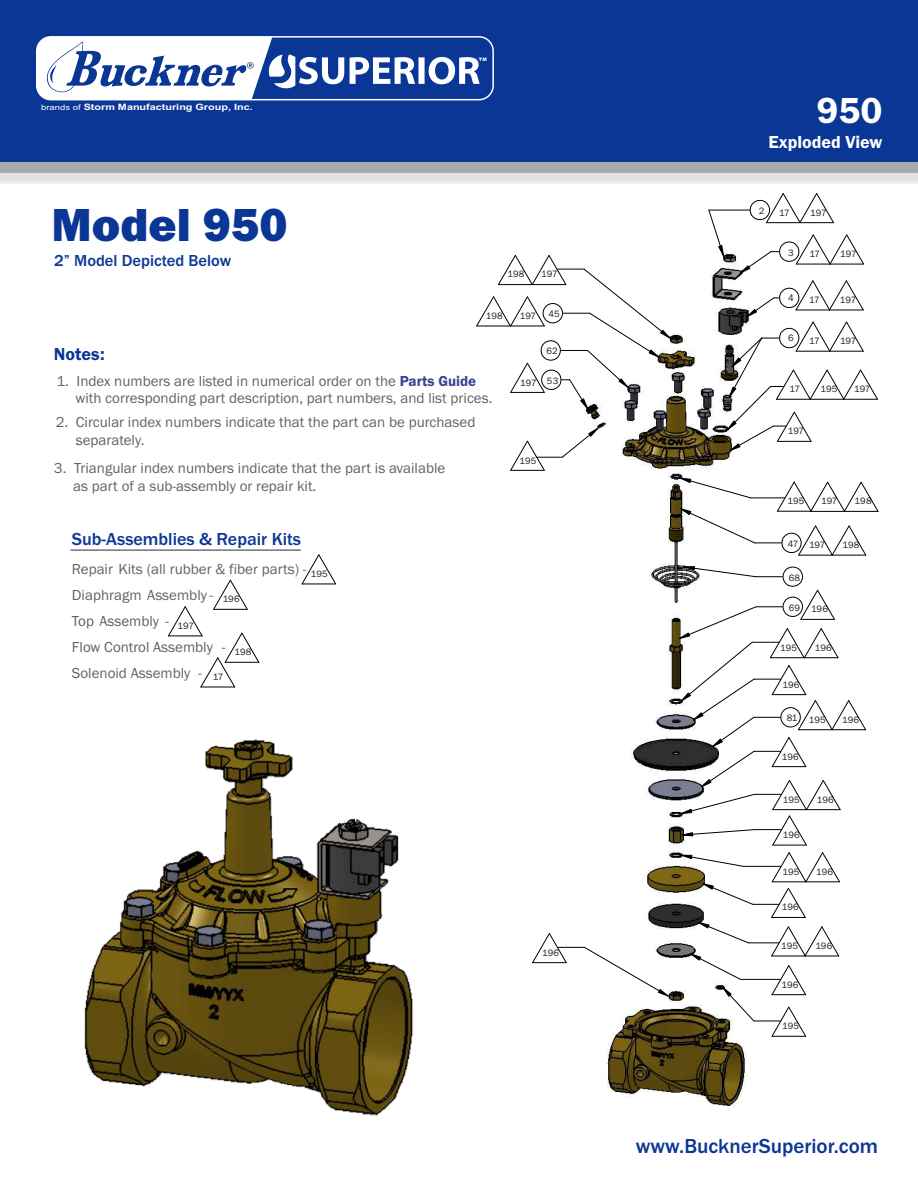
<style>
.page{position:relative;width:918px;height:1188px;background:#fff}
.page>*{position:absolute;margin:0;border:0;box-sizing:border-box;transform-origin:0 0}
.t1{font:800 48px "Franklin Gothic";color:#0a3696}
.t2{font:600 37.5px "Franklin Gothic";color:#fff}
.t3{font:500 21px "Franklin Gothic";color:#0a3696}
.t4{font:500 18px "Franklin Gothic";color:#0a3696}
.t5{font:600 18px "Franklin Gothic";color:#fff}
.t6{font:600 18px "Franklin Gothic";color:#0a3696}
.t7{font:500 16.5px "Franklin Gothic";color:#0a3696}
.t8{font:15px/17.1px "Franklin Gothic";color:#616161}
.t9{font:9.6px "Franklin Gothic";color:#1a1a24}
.t10{font:700 8.85px "Arial";color:#fff;scale:1.23 1}
.t11{font:900 4.65px "Arial";color:#fff}
.s1{font-weight:400;font-size:7.65px}
.s2{font-weight:600;color:#3d4094}
</style>
<div class="page">
<svg style="left:301px;top:554px;width:36px;height:31px"></svg>
<svg style="left:168px;top:579px;width:92px;height:109px"></svg>
<img style="left:584px;top:253px;width:163px;height:854px">
<hr style="left:709px;top:210px;width:41px;height:1px;background:#000">
<svg style="left:708px;top:209px;width:17px;height:48px"></svg>
<svg style="left:532px;top:933px;width:137px;height:64px"></svg>
<svg style="left:749px;top:193px;width:85px;height:31px"></svg>
<svg style="left:739px;top:234px;width:125px;height:40px"></svg>
<svg style="left:678px;top:566px;width:189px;height:280px"></svg>
<svg style="left:476px;top:254px;width:195px;height:156px"></svg>
<hr style="left:498px;top:284px;width:34px;height:1px;background:#000">
<svg style="left:679px;top:477px;width:200px;height:79px"></svg>
<svg style="left:510px;top:427px;width:89px;height:44px"></svg>
<svg style="left:727px;top:280px;width:151px;height:172px"></svg>
<svg style="left:680px;top:852px;width:160px;height:185px"></svg>
<img style="left:84px;top:739px;width:330px;height:376px">
<hr style="left:71px;top:549px;width:230px;height:2px;background:#737375">
<div style="left:0;top:0;width:918px;height:162px;background:#0a3696"></div>
<div style="left:0;top:169px;width:918px;height:15px;background:#383336;opacity:.15"></div>
<div style="left:0;top:162px;width:918px;height:11px;background:#a8abad"></div>
<div style="left:36px;top:36px;width:458px;height:64px;border:1px solid #fff;border-radius:14px"></div>
<svg style="left:37px;top:37px;width:443px;height:63px"></svg>
<p class="t10" style="left:41px;top:104px;width:173px"><span class="s1">brands of</span> Storm Manufacturing Group, Inc.</p>
<h1 class="t1" style="left:52px;top:207px;width:237px">Model 950</h1>
<p class="t7" style="left:54px;top:255px;width:179px">2” Model Depicted Below</p>
<p class="t11" style="left:479px;top:57px;width:9px">TM</p>
<p class="t9" style="left:508px;top:270px;width:18px">198</p>
<p class="t9" style="left:541px;top:271px;width:18px">197</p>
<p class="t9" style="left:486px;top:312px;width:18px">198</p>
<p class="t9" style="left:520px;top:312px;width:18px">197</p>
<p class="t9" style="left:548px;top:310px;width:13px">45</p>
<p class="t6" style="left:54px;top:348px;width:52px">Notes:</p>
<p class="t8" style="left:75px;top:373px;width:419px;text-indent:-19px">1. Index numbers are listed in numerical order on the <span class="s2">Parts Guide </span>with corresponding part description, part numbers, and list prices.</p>
<p class="t8" style="left:56px;top:415px;width:421px">2. Circular index numbers indicate that the part can be purchased</p>
<p class="t8" style="left:76px;top:433px;width:70px">s. eparately.</p>
<p class="t8" style="left:54px;top:461px;width:393px">3. Triangular index numbers indicate that the part is available</p>
<p class="t8" style="left:73px;top:479px;width:245px">as part of a sub-assembly or repair kit.</p>
<p class="t4" style="left:72px;top:533px;width:231px">Sub-Assemblies &amp; Repair Kits</p>
<p class="t8" style="left:72px;top:561px;width:236px">Repair Kits (all rubber &amp; fiber parts) -</p>
<p class="t9" style="left:311px;top:570px;width:18px">195</p>
<p class="t8" style="left:72px;top:587px;width:143px">Diaphragm Assembly -</p>
<p class="t8" style="left:72px;top:613px;width:99px">Top Assembly -</p>
<p class="t9" style="left:178px;top:622px;width:18px">197</p>
<p class="t9" style="left:223px;top:596px;width:18px">196</p>
<p class="t8" style="left:72px;top:639px;width:155px">Flow Control Assembly -</p>
<p class="t8" style="left:72px;top:665px;width:132px">Solenoid Assembly -</p>
<p class="t9" style="left:213px;top:673px;width:12px">17</p>
<p class="t9" style="left:234px;top:649px;width:18px">198</p>
<p class="t9" style="left:520px;top:380px;width:18px">197</p>
<p class="t9" style="left:546px;top:348px;width:13px">62</p>
<p class="t9" style="left:547px;top:377px;width:13px">53</p>
<p class="t9" style="left:520px;top:457px;width:18px">195</p>
<p class="t9" style="left:542px;top:949px;width:18px">196</p>
<h2 class="t2" style="left:817px;top:97px;width:68px">950</h2>
<p class="t5" style="left:769px;top:135px;width:116px">Exploded View</p>
<p class="t9" style="left:759px;top:207px;width:7px">2</p>
<p class="t9" style="left:779px;top:209px;width:12px">17</p>
<p class="t9" style="left:810px;top:209px;width:18px">197</p>
<p class="t9" style="left:788px;top:249px;width:7px">3</p>
<p class="t9" style="left:809px;top:250px;width:12px">17</p>
<p class="t9" style="left:840px;top:250px;width:18px">197</p>
<p class="t9" style="left:788px;top:294px;width:7px">4</p>
<p class="t9" style="left:788px;top:335px;width:7px">6</p>
<p class="t9" style="left:809px;top:296px;width:12px">17</p>
<p class="t9" style="left:809px;top:337px;width:12px">17</p>
<p class="t9" style="left:840px;top:296px;width:18px">197</p>
<p class="t9" style="left:840px;top:337px;width:18px">197</p>
<p class="t9" style="left:790px;top:386px;width:12px">17</p>
<p class="t9" style="left:788px;top:428px;width:18px">197</p>
<p class="t9" style="left:821px;top:386px;width:18px">195</p>
<p class="t9" style="left:854px;top:386px;width:18px">197</p>
<p class="t9" style="left:788px;top:497px;width:18px">195</p>
<p class="t9" style="left:821px;top:498px;width:18px">197</p>
<p class="t9" style="left:855px;top:498px;width:18px">198</p>
<p class="t9" style="left:788px;top:540px;width:12px">47</p>
<p class="t9" style="left:809px;top:541px;width:18px">197</p>
<p class="t9" style="left:789px;top:574px;width:13px">68</p>
<p class="t9" style="left:789px;top:604px;width:13px">69</p>
<p class="t9" style="left:811px;top:605px;width:18px">196</p>
<p class="t9" style="left:843px;top:541px;width:18px">198</p>
<p class="t9" style="left:780px;top:644px;width:18px">195</p>
<p class="t9" style="left:783px;top:681px;width:18px">196</p>
<p class="t9" style="left:787px;top:715px;width:12px">81</p>
<p class="t9" style="left:782px;top:753px;width:18px">196</p>
<p class="t9" style="left:783px;top:796px;width:18px">195</p>
<p class="t9" style="left:815px;top:644px;width:18px">196</p>
<p class="t9" style="left:809px;top:716px;width:18px">195</p>
<p class="t9" style="left:842px;top:716px;width:18px">196</p>
<p class="t9" style="left:817px;top:796px;width:18px">196</p>
<p class="t9" style="left:783px;top:831px;width:18px">196</p>
<p class="t9" style="left:783px;top:868px;width:18px">195</p>
<p class="t9" style="left:782px;top:904px;width:18px">196</p>
<p class="t9" style="left:816px;top:868px;width:18px">196</p>
<p class="t9" style="left:781px;top:942px;width:18px">195</p>
<p class="t9" style="left:815px;top:942px;width:18px">196</p>
<p class="t9" style="left:781px;top:981px;width:18px">196</p>
<p class="t9" style="left:782px;top:1023px;width:18px">195</p>
<h3 class="t3" style="left:636px;top:1138px;width:244px">www.BucknerSuperior.com</h3>
</div>
